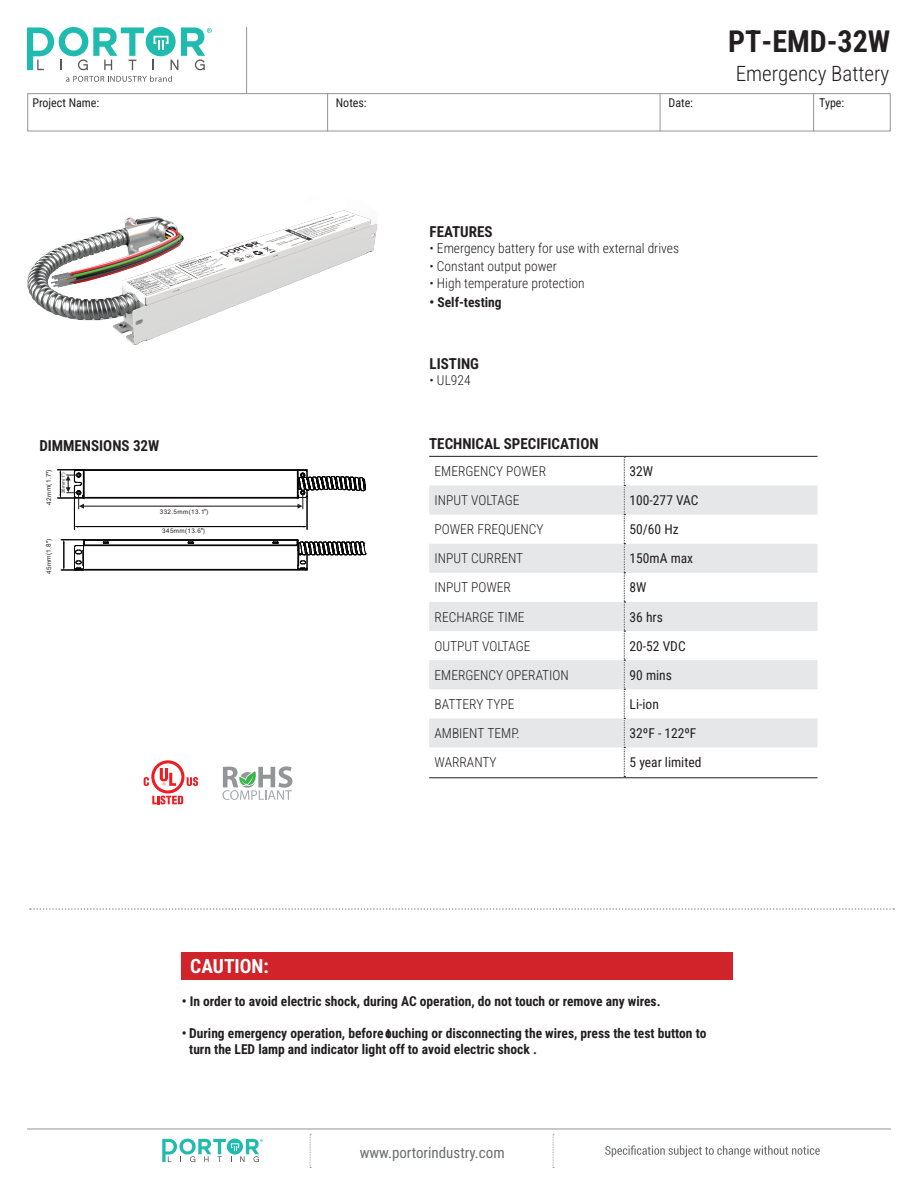
<style>
.page{position:relative;width:918px;height:1188px;background:#fff}
.page>*{position:absolute;margin:0;border:0;box-sizing:border-box;transform-origin:0 0}
.t1{font:700 30px "Roboto Condensed";color:#231f20}
.t2{font:300 21px "Roboto Condensed";color:#231f20}
.t3{font:700 19.5px "Roboto Condensed";color:#fff}
.t4{font:700 15px "Roboto Condensed";color:#231f20}
.t5{font:15px "Roboto Condensed";color:#6c6d70}
.t6{font:300 13.5px "Roboto Condensed";color:#231f20}
.t7{font:700 13.5px/16.2px "Roboto Condensed";color:#231f20}
.t8{font:13.5px "Roboto Condensed";color:#231f20}
.t9{font:12px "Roboto Condensed";color:#231f20}
.t10{font:6.3px "Arial";letter-spacing:.045em;color:#231f20}
.t11{font:4.5px "Arial";color:#231f20}
</style>
<div class="page">
<div style="left:146px;top:27px;width:30px;height:29px;background:#20bbaf;border-radius:50%"></div>
<svg style="left:153px;top:27px;width:59px;height:43px"></svg>
<svg style="left:27px;top:27px;width:117px;height:43px"></svg>
<svg style="left:66px;top:76px;width:106px;height:6px"></svg>
<svg style="left:162px;top:1139px;width:101px;height:23px"></svg>
<div style="left:27px;top:93px;width:864px;height:38px;border:1px solid #939598"></div>
<svg style="left:605px;top:1145px;width:215px;height:12px"></svg>
<hr style="left:246px;top:27px;width:1px;height:66px;background:#939598">
<svg style="left:310px;top:1134px;width:1px;height:34px"></svg>
<svg style="left:553px;top:1134px;width:1px;height:34px"></svg>
<hr style="left:27px;top:1129px;width:864px;height:1px;background:#939598">
<hr style="left:813px;top:93px;width:1px;height:38px;background:#939598">
<hr style="left:660px;top:93px;width:1px;height:38px;background:#939598">
<hr style="left:327px;top:93px;width:1px;height:38px;background:#939598">
<svg style="left:30px;top:908px;width:864px;height:2px"></svg>
<svg style="left:144px;top:760px;width:54px;height:45px"></svg>
<svg style="left:222px;top:766px;width:70px;height:34px"></svg>
<svg style="left:429px;top:485px;width:389px;height:263px;fill:#e6e7e9"></svg>
<hr style="left:429px;top:456px;width:195px;height:1px;background:#231f20">
<hr style="left:624px;top:456px;width:194px;height:1px;background:#231f20">
<svg style="left:624px;top:457px;width:1px;height:320px"></svg>
<hr style="left:429px;top:777px;width:195px;height:1px;background:#231f20">
<hr style="left:624px;top:777px;width:194px;height:1px;background:#231f20">
<div style="left:181px;top:952px;width:552px;height:27px;background:#d1232a"></div>
<img style="left:27px;top:210px;width:351px;height:135px">
<hr style="left:74px;top:496px;width:1px;height:33px;background:#030303">
<hr style="left:307px;top:496px;width:1px;height:33px;background:#030303">
<hr style="left:78px;top:526px;width:226px;height:1px;background:#030303">
<svg style="left:61px;top:539px;width:305px;height:32px"></svg>
<svg style="left:58px;top:469px;width:308px;height:42px"></svg>
<h1 class="t1" style="left:728px;top:20px;width:164px">PT-EMD-32W</h1>
<h2 class="t2" style="left:736px;top:59px;width:155px">Emergency Battery</h2>
<p class="t9" style="left:32px;top:95px;width:69px">Project Name:</p>
<p class="t9" style="left:819px;top:95px;width:27px">Type:</p>
<p class="t9" style="left:336px;top:95px;width:32px">Notes:</p>
<p class="t9" style="left:669px;top:95px;width:26px">Date:</p>
<p class="t4" style="left:430px;top:221px;width:64px">FEATURES</p>
<p class="t6" style="left:430px;top:239px;width:251px">• Emergency battery for use with external drives</p>
<p class="t6" style="left:430px;top:257px;width:129px">• Constant output power</p>
<p class="t7" style="left:430px;top:294px;width:74px">• Self-testing</p>
<p class="t6" style="left:430px;top:274px;width:157px">• High temperature protection</p>
<p class="t4" style="left:430px;top:353px;width:51px">LISTING</p>
<p class="t6" style="left:430px;top:371px;width:43px">• UL924</p>
<p class="t4" style="left:39px;top:435px;width:122px">DIMMENSIONS 32W</p>
<p class="t4" style="left:429px;top:433px;width:171px">TECHNICAL SPECIFICATION</p>
<p class="t6" style="left:435px;top:462px;width:113px">EMERGENCY POWER</p>
<p class="t8" style="left:630px;top:462px;width:25px">32W</p>
<p class="t6" style="left:435px;top:491px;width:86px">INPUT VOLTAGE</p>
<p class="t8" style="left:630px;top:491px;width:70px">100-277 VAC</p>
<p class="t6" style="left:435px;top:520px;width:111px">POWER FREQUENCY</p>
<p class="t8" style="left:630px;top:520px;width:51px">50/60 Hz</p>
<p class="t6" style="left:435px;top:549px;width:90px">INPUT CURRENT</p>
<p class="t8" style="left:630px;top:549px;width:65px">150mA max</p>
<p class="t6" style="left:435px;top:578px;width:78px">INPUT POWER</p>
<p class="t8" style="left:630px;top:578px;width:18px">8W</p>
<p class="t6" style="left:435px;top:607px;width:91px">RECHARGE TIME</p>
<p class="t8" style="left:630px;top:607px;width:35px">36 hrs</p>
<p class="t6" style="left:435px;top:636px;width:98px">OUTPUT VOLTAGE</p>
<p class="t8" style="left:630px;top:636px;width:58px">20-52 VDC</p>
<p class="t6" style="left:435px;top:665px;width:136px">EMERGENCY OPERATION</p>
<p class="t8" style="left:630px;top:665px;width:44px">90 mins</p>
<p class="t6" style="left:435px;top:695px;width:82px">BATTERY TYPE</p>
<p class="t8" style="left:630px;top:695px;width:31px">Li-ion</p>
<p class="t6" style="left:435px;top:724px;width:87px">AMBIENT TEMP.</p>
<p class="t8" style="left:630px;top:724px;width:68px">32ºF - 122ºF</p>
<p class="t6" style="left:435px;top:753px;width:64px">WARRANTY</p>
<p class="t8" style="left:630px;top:753px;width:73px">5 year limited</p>
<p class="t10" style="left:44px;top:505px;width:36px;rotate:-90deg">42mm(1. )</p>
<p class="t11" style="left:60px;top:493px;width:22px;rotate:-90deg">26mm(1 )</p>
<p class="t10" style="left:44px;top:477px;width:5px;rotate:-90deg">7</p>
<p class="t10" style="left:160px;top:507px;width:50px">332.5mm(13.1 )</p>
<p class="t10" style="left:162px;top:526px;width:44px">345mm(13.6 )</p>
<p class="t10" style="left:44px;top:574px;width:36px;rotate:-90deg">45mm(1. )</p>
<p class="t10" style="left:44px;top:547px;width:5px;rotate:-90deg">8</p>
<h3 class="t3" style="left:190px;top:953px;width:80px">CAUTION:</h3>
<p class="t7" style="left:182px;top:992px;width:480px">• In order to avoid electric shock, during AC operation, do not touch or remove any wires.</p>
<p class="t7" style="left:189px;top:1025px;width:519px;text-indent:-7px">• During emergency operation, before touching or disconnecting the wires, press the test button to turn the LED lamp and indicator light off to avoid electric shock .</p>
<p class="t5" style="left:360px;top:1142px;width:146px">www.portorindustry.com</p>
</div>
